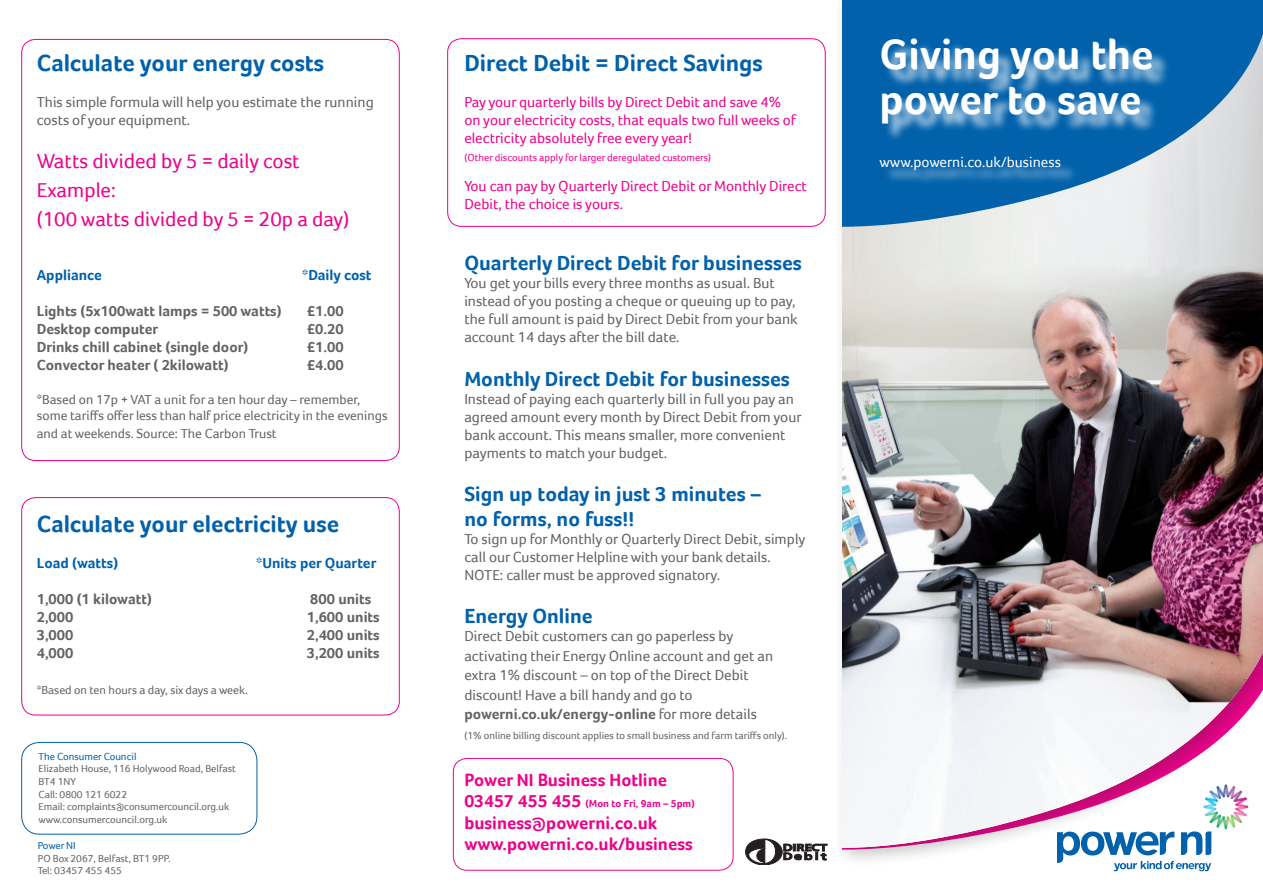
<style>
.page{position:relative;width:1263px;height:893px;background:#fff}
.page>*{position:absolute;margin:0;border:0;box-sizing:border-box;transform-origin:0 0}
.t1{font:700 43.5px/45px "Foco";color:#fff}
.t2{font:700 24px "Foco";color:#0161ab}
.t3{font:700 21px/25.2px "Foco";color:#0161ab}
.t4{font:21px/28.8px "Foco";color:#ed028a}
.t5{font:700 18px/21.6px "Foco";color:#ed028a}
.t6{font:15px/18px "Foco";color:#636366}
.t7{font:15px/18px "Foco";color:#ed028a}
.t8{font:700 15px "Foco";color:#636366}
.t9{font:700 15px "Foco";color:#0161ab}
.t10{font:15px "Foco";color:#fff}
.t11{font:13.5px/16.2px "Foco";color:#636366}
.t12{font:12px "Foco";color:#636366}
.t13{font:10.5px/12.6px "Foco";color:#636366}
.t14{font:10.5px "Foco";color:#ed028a}
.t15{font:700 10.5px "Foco";color:#ed028a}
.t16{font:10.5px "Foco";color:#0161ab}
.s1{font-weight:700}
.s2{font-size:18px}
</style>
<div class="page">
<svg style="left:745px;top:839px;width:82px;height:26px"></svg>
<div style="left:21px;top:497px;width:379px;height:218px;border:1px solid #ed028a;border-radius:14px"></div>
<div style="left:447px;top:38px;width:379px;height:189px;border:1px solid #ed028a;border-radius:14px"></div>
<div style="left:834px;top:0;width:429px;height:868px;background:#231f20;opacity:.25"></div>
<img style="left:842px;top:227px;width:421px;height:621px">
<svg style="left:1057px;top:784px;width:191px;height:87px"></svg>
<svg style="left:842px;top:0;width:421px;height:227px;background:#4c8cbe"></svg>
<div style="left:884px;top:41px;width:286px;height:101px;background:#fff;opacity:.75"></div>
<div style="left:883px;top:160px;width:195px;height:28px;background:#fff;opacity:.75"></div>
<div style="left:453px;top:758px;width:280px;height:113px;border:1px solid #ed028a;border-radius:14px"></div>
<div style="left:21px;top:742px;width:236px;height:92px;border:1px solid #0161ab;border-radius:18px"></div>
<h2 class="t2" style="left:37px;top:49px;width:289px">Calculate your energy costs</h2>
<p class="t6" style="left:37px;top:93px;width:338px">This simple formula will help you estimate the running costs of your equipment.</p>
<h3 class="t4" style="left:37px;top:147px;width:314px">Watts divided by 5 = daily cost<br>Example:<br>(100 watts divided by 5 = 20p a day)</h3>
<p class="t9" style="left:37px;top:266px;width:67px">Appliance</p>
<p class="t9" style="left:302px;top:266px;width:71px">*Daily cost</p>
<p class="t8" style="left:37px;top:302px;width:246px">Lights (5x100watt lamps = 500 watts)</p>
<p class="t8" style="left:307px;top:302px;width:38px">£1.00</p>
<p class="t8" style="left:37px;top:320px;width:123px">Desktop computer</p>
<p class="t8" style="left:307px;top:320px;width:38px">£0.20</p>
<p class="t8" style="left:37px;top:338px;width:213px">Drinks chill cabinet (single door)</p>
<p class="t8" style="left:307px;top:338px;width:38px">£1.00</p>
<p class="t8" style="left:37px;top:356px;width:193px">Convector heater ( 2kilowatt)</p>
<p class="t8" style="left:307px;top:356px;width:38px">£4.00</p>
<p class="t11" style="left:37px;top:391px;width:352px">*Based on 17p + VAT a unit for a ten hour day – remember, some tariffs offer less than half price electricity in the evenings</p>
<p class="t11" style="left:37px;top:426px;width:241px">and at weekends. Source: The Carbon Trust</p>
<h2 class="t2" style="left:37px;top:510px;width:304px">Calculate your electricity use</h2>
<p class="t9" style="left:37px;top:554px;width:83px">Load (watts)</p>
<p class="t9" style="left:256px;top:554px;width:122px">*Units per Quarter</p>
<p class="t8" style="left:37px;top:590px;width:117px">1,000 (1 kilowatt)</p>
<p class="t8" style="left:310px;top:590px;width:63px">800 units</p>
<p class="t8" style="left:37px;top:608px;width:38px">2,000</p>
<p class="t8" style="left:307px;top:608px;width:74px">1,600 units</p>
<p class="t8" style="left:37px;top:626px;width:38px">3,000</p>
<p class="t8" style="left:307px;top:626px;width:74px">2,400 units</p>
<p class="t8" style="left:37px;top:644px;width:38px">4,000</p>
<p class="t8" style="left:307px;top:644px;width:74px">3,200 units</p>
<p class="t12" style="left:37px;top:683px;width:213px">*Based on ten hours a day, six days a week.</p>
<p class="t16" style="left:38px;top:750px;width:100px">The Consumer Council</p>
<p class="t13" style="left:38px;top:762px;width:199px">Elizabeth House, 116 Holywood Road, Belfast<br>BT4 1NY<br>Call: 0800 121 6022<br>Email: complaints@consumercouncil.org.uk www.consumercouncil.org.uk</p>
<p class="t16" style="left:38px;top:840px;width:39px">Power NI</p>
<p class="t13" style="left:38px;top:852px;width:134px">PO Box 2067, Belfast, BT1 9PP.<br>Tel: 03457 455 455</p>
<h2 class="t2" style="left:464px;top:49px;width:300px">Direct Debit = Direct Savings</h2>
<p class="t7" style="left:464px;top:93px;width:333px">Pay your quarterly bills by Direct Debit and save 4% on your electricity costs, that equals two full weeks of electricity absolutely free every year!</p>
<p class="t14" style="left:464px;top:152px;width:248px">(Other discounts apply for larger deregulated customers)</p>
<p class="t7" style="left:464px;top:177px;width:344px">You can pay by Quarterly Direct Debit or Monthly Direct<br>Debit, the choice is yours.</p>
<h3 class="t3" style="left:464px;top:250px;width:339px">Quarterly Direct Debit for businesses</h3>
<p class="t6" style="left:464px;top:274px;width:335px">You get your bills every three months as usual. But instead of you posting a cheque or queuing up to pay, the full amount is paid by Direct Debit from your bank account 14 days after the bill date.</p>
<h3 class="t3" style="left:464px;top:366px;width:327px">Monthly Direct Debit for businesses</h3>
<p class="t6" style="left:464px;top:389px;width:339px">Instead of paying each quarterly bill in full you pay an agreed amount every month by Direct Debit from your bank account. This means smaller, more convenient payments to match your budget.</p>
<h3 class="t3" style="left:464px;top:481px;width:298px">Sign up today in just 3 minutes – no forms, no fuss!!</h3>
<p class="t6" style="left:464px;top:530px;width:343px">To sign up for Monthly or Quarterly Direct Debit, simply call our Customer Helpline with your bank details.<br>NOTE: caller must be approved signatory.</p>
<h3 class="t3" style="left:464px;top:603px;width:130px">Energy Online</h3>
<p class="t6" style="left:464px;top:626px;width:310px;line-height:19.5px">Direct Debit customers can go paperless by activating their Energy Online account and get an extra 1% discount – on top of the Direct Debit discount! Have a bill handy and go to <span class="s1">powerni.co.uk/energy-online</span> for more details</p>
<p class="t13" style="left:464px;top:729px;width:324px">(1% online billing discount applies to small business and farm tariffs only).</p>
<p class="t5" style="left:464px;top:768px;width:204px">Power NI Business Hotline</p>
<p class="t15" style="left:464px;top:797px;width:232px"><span class="s2">03457 455 455</span> (Mon to Fri, 9am – 5pm)</p>
<p class="t5" style="left:464px;top:812px;width:230px">business@powerni.co.uk www.powerni.co.uk/business</p>
<h1 class="t1" style="left:879px;top:31px;width:276px">Giving you the power to save</h1>
<p class="t10" style="left:879px;top:153px;width:183px">www.powerni.co.uk/business</p>
</div>
